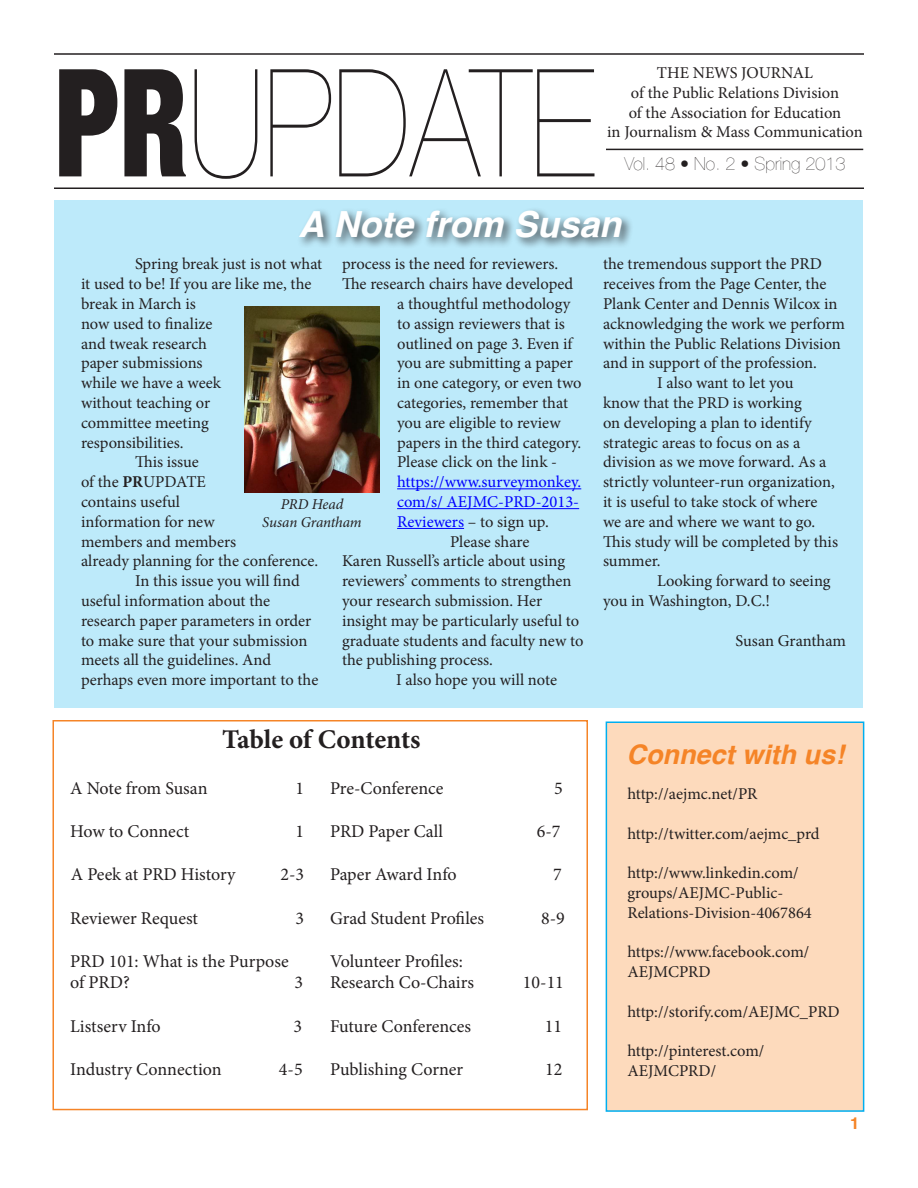
<style>
.page{position:relative;width:918px;height:1188px;background:#fff}
.page>*{position:absolute;margin:0;border:0;box-sizing:border-box;transform-origin:0 0}
.t1{font:200 150px "Helvetica Neue";color:#231f20;scale:.8 1}
.t2{font:italic 700 36px "Helvetica";color:#fff}
.t3{font:700 27px "Minion Pro";letter-spacing:-.005em;color:#231f20}
.t4{font:italic 700 27px "Helvetica";color:#f58427}
.t5{font:18px/21.6px "Minion Pro";letter-spacing:-.005em;color:#231f20}
.t6{font:200 18px "Helvetica Neue";color:#231f20}
.t7{font:16.5px/19.8px "Minion Pro";letter-spacing:-.005em;color:#231f20}
.t8{font:16.5px "Minion Pro";color:#00f}
.t9{font:700 16.5px "Helvetica";color:#f58427}
.t10{font:italic 15px "Minion Pro";letter-spacing:-.015em;color:#231f20}
.s1{font-weight:900;font-stretch:condensed}
.s2{font-weight:700}
.s3{color:#00f}
</style>
<div class="page">
<div style="left:55px;top:201px;width:808px;height:507px;background:#bdeafa"></div>
<img style="left:245px;top:307px;width:134px;height:185px">
<div style="left:52px;top:720px;width:536px;height:390px;border:2px solid #f58427"></div>
<div style="left:606px;top:722px;width:258px;height:390px;background:#fddabc;border:2px solid #00aeef"></div>
<hr style="left:54px;top:53px;width:810px;height:2px;background:#231f20">
<hr style="left:54px;top:188px;width:810px;height:1px;background:#231f20">
<hr style="left:606px;top:149px;width:257px;height:1px;background:#231f20">
<div style="left:297px;top:207px;width:337px;height:43px;background:#231f20;opacity:.75"></div>
<hr style="left:397px;top:488px;width:184px;height:1px;background:#00f">
<hr style="left:397px;top:508px;width:182px;height:1px;background:#00f">
<hr style="left:397px;top:528px;width:67px;height:1px;background:#00f">
<p class="t1" style="left:55px;top:7px;width:677px"><span class="s1">PR</span>UPDATE</p>
<p class="t7" style="left:657px;top:63px;width:158px">THE NEWS JOURNAL</p>
<p class="t7" style="left:631px;top:83px;width:210px">of the Public Relations Division</p>
<p class="t7" style="left:629px;top:103px;width:214px">of the Association for Education</p>
<p class="t7" style="left:607px;top:122px;width:257px">in Journalism &amp; Mass Communication</p>
<p class="t6" style="left:625px;top:149px;width:222px">Vol. 48 • No. 2 • Spring 2013</p>
<p class="t2" style="left:298px;top:194px;width:324px">A Note from Susan</p>
<p class="t7" style="left:81px;top:254px;width:243px;text-indent:54px">Spring break just is not what it used to be! If you are like me, the break in March is<br>now used to finalize<br>and tweak research<br>paper submissions<br>while we have a week<br>without teaching or<br>committee meeting<br>responsibilities.</p>
<p class="t7" style="left:81px;top:452px;width:239px;text-indent:54px">This issue<br>of the <span class="s2">PR</span>UPDATE<br>contains useful<br>information for new<br>members and members<br>already planning for the conference.</p>
<p class="t7" style="left:81px;top:571px;width:239px;text-indent:54px">In this issue you will find useful information about the research paper parameters in order to make sure that your submission meets all the guidelines. And perhaps even more important to the</p>
<p class="t7" style="left:342px;top:254px;width:218px">process is the need for reviewers.</p>
<p class="t7" style="left:342px;top:274px;width:233px">The research chairs have developed</p>
<p class="t7" style="left:397px;top:294px;width:175px">a thoughtful methodology</p>
<p class="t7" style="left:397px;top:314px;width:169px">to assign reviewers that is</p>
<p class="t7" style="left:397px;top:334px;width:177px">outlined on page 3. Even if</p>
<p class="t7" style="left:397px;top:353px;width:177px">you are submitting a paper</p>
<p class="t7" style="left:397px;top:373px;width:186px">in one category, or even two</p>
<p class="t7" style="left:397px;top:393px;width:172px">categories, remember that</p>
<p class="t7" style="left:397px;top:413px;width:165px">you are eligible to review</p>
<p class="t7" style="left:397px;top:433px;width:186px">papers in the third category.</p>
<p class="t7" style="left:397px;top:452px;width:162px">Please click on the link -</p>
<p class="t8" style="left:397px;top:471px;width:186px">https://www.surveymonkey.</p>
<p class="t8" style="left:397px;top:491px;width:184px">com/s/ AEJMC-PRD-2013-</p>
<p class="t7" style="left:397px;top:512px;width:153px"><span class="s3">Reviewers</span> – to sign up.</p>
<p class="t7" style="left:342px;top:532px;width:243px;text-indent:108px">Please share<br>Karen Russell’s article about using reviewers’ comments to strengthen your research submission. Her insight may be particularly useful to graduate students and faculty new to the publishing process.</p>
<p class="t7" style="left:396px;top:670px;width:163px">I also hope you will note</p>
<p class="t10" style="left:281px;top:494px;width:64px">PRD Head</p>
<p class="t10" style="left:262px;top:512px;width:101px">Susan Grantham</p>
<p class="t3" style="left:222px;top:720px;width:200px">Table of Contents</p>
<p class="t5" style="left:70px;top:778px;width:139px">A Note from Susan</p>
<p class="t5" style="left:296px;top:778px;width:10px">1</p>
<p class="t5" style="left:70px;top:821px;width:121px">How to Connect</p>
<p class="t5" style="left:296px;top:821px;width:10px">1</p>
<p class="t5" style="left:71px;top:864px;width:166px">A Peek at PRD History</p>
<p class="t5" style="left:281px;top:864px;width:25px">2-3</p>
<p class="t5" style="left:70px;top:907px;width:129px">Reviewer Request</p>
<p class="t5" style="left:296px;top:907px;width:10px">3</p>
<p class="t5" style="left:70px;top:950px;width:220px">PRD 101: What is the Purpose of PRD?</p>
<p class="t5" style="left:294px;top:972px;width:10px">3</p>
<p class="t5" style="left:70px;top:1015px;width:92px">Listserv Info</p>
<p class="t5" style="left:293px;top:1015px;width:10px">3</p>
<p class="t5" style="left:70px;top:1058px;width:153px">Industry Connection</p>
<p class="t5" style="left:279px;top:1058px;width:25px">4-5</p>
<p class="t5" style="left:330px;top:778px;width:115px">Pre-Conference</p>
<p class="t5" style="left:554px;top:778px;width:10px">5</p>
<p class="t5" style="left:330px;top:821px;width:115px">PRD Paper Call</p>
<p class="t5" style="left:537px;top:821px;width:25px">6-7</p>
<p class="t5" style="left:330px;top:864px;width:128px">Paper Award Info</p>
<p class="t5" style="left:553px;top:864px;width:10px">7</p>
<p class="t5" style="left:330px;top:907px;width:156px">Grad Student Profiles</p>
<p class="t5" style="left:541px;top:907px;width:25px">8-9</p>
<p class="t5" style="left:330px;top:950px;width:134px">Volunteer Profiles:</p>
<p class="t5" style="left:330px;top:972px;width:145px">Research Co-Chairs</p>
<p class="t5" style="left:523px;top:972px;width:42px">10-11</p>
<p class="t5" style="left:330px;top:1015px;width:143px">Future Conferences</p>
<p class="t5" style="left:545px;top:1015px;width:19px">11</p>
<p class="t5" style="left:330px;top:1058px;width:135px">Publishing Corner</p>
<p class="t5" style="left:545px;top:1058px;width:19px">12</p>
<p class="t7" style="left:603px;top:254px;width:244px">the tremendous support the PRD receives from the Page Center, the Plank Center and Dennis Wilcox in acknowledging the work we perform within the Public Relations Division and in support of the profession.</p>
<p class="t7" style="left:603px;top:373px;width:237px;text-indent:54px">I also want to let you<br>know that the PRD is working<br>on developing a plan to identify strategic areas to focus on as a division as we move forward. As a strictly volunteer-run organization, it is useful to take stock of where we are and where we want to go.<br>This study will be completed by this summer.</p>
<p class="t7" style="left:603px;top:571px;width:229px;text-indent:54px">Looking forward to seeing you in Washington, D.C.!</p>
<p class="t7" style="left:736px;top:631px;width:112px">Susan Grantham</p>
<p class="t4" style="left:627px;top:732px;width:219px">Connect with us!</p>
<p class="t7" style="left:627px;top:784px;width:132px">http://aejmc.net/PR</p>
<p class="t7" style="left:627px;top:824px;width:194px">http://twitter.com/aejmc_prd</p>
<p class="t7" style="left:627px;top:863px;width:186px">http://www.linkedin.com/ groups/AEJMC-Public-<br>Relations-Division-4067864</p>
<p class="t7" style="left:627px;top:942px;width:184px">https://www.facebook.com/<br>AEJMCPRD</p>
<p class="t7" style="left:627px;top:1002px;width:214px">http://storify.com/AEJMC_PRD</p>
<p class="t7" style="left:627px;top:1041px;width:138px">http://pinterest.com/<br>AEJMCPRD/</p>
<p class="t9" style="left:850px;top:1110px;width:11px">1</p>
</div>
